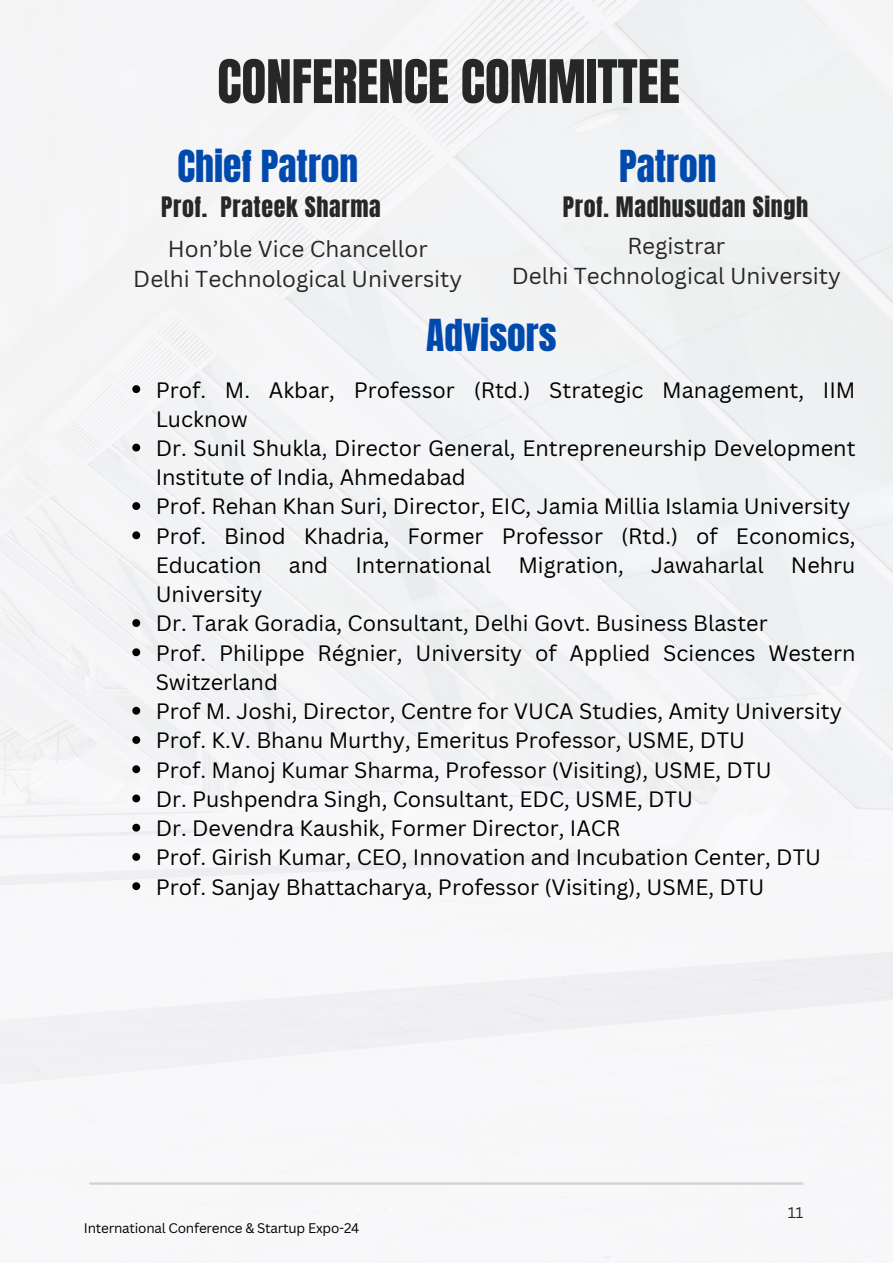
<style>
.page{position:relative;width:893px;height:1264px;background:#fff}
.page>*{position:absolute;margin:0;border:0;box-sizing:border-box;transform-origin:0 0}
.t1{font:51px "Anton";color:#272727}
.t2{font:37.5px "Anton";color:#004aad}
.t3{font:24px "Anton";letter-spacing:.025em;color:#272727}
.t4{font:22.5px "Canva Sans";color:#272727}
.t5{font:21.6px/29.2px "Canva Sans";color:#000}
.t6{font:15px "Canva Sans";color:#272727}
.t7{font:13.5px "Canva Sans";letter-spacing:-.02em;color:#000}
</style>
<div class="page">
<div style="left:0;top:0;width:892px;height:1262px;background:#f5f4f6"></div>
<svg style="left:119px;top:70px;width:19px;height:19px"></svg>
<hr style="left:89px;top:1182px;width:714px;height:2px;background:#d1d1d1">
<svg style="left:132px;top:385px;width:8px;height:8px"></svg>
<svg style="left:132px;top:443px;width:8px;height:8px"></svg>
<svg style="left:132px;top:502px;width:8px;height:8px"></svg>
<svg style="left:132px;top:531px;width:8px;height:8px"></svg>
<svg style="left:132px;top:619px;width:8px;height:8px"></svg>
<svg style="left:132px;top:648px;width:8px;height:8px"></svg>
<svg style="left:132px;top:706px;width:8px;height:8px"></svg>
<svg style="left:132px;top:736px;width:8px;height:8px"></svg>
<svg style="left:132px;top:765px;width:8px;height:8px"></svg>
<svg style="left:132px;top:794px;width:8px;height:8px"></svg>
<svg style="left:132px;top:823px;width:8px;height:8px"></svg>
<svg style="left:132px;top:853px;width:8px;height:7px"></svg>
<svg style="left:132px;top:882px;width:8px;height:8px"></svg>
<p class="t1" style="left:217px;top:45px;width:464px">CONFERENCE COMMITTEE</p>
<p class="t2" style="left:177px;top:140px;width:182px">Chief Patron</p>
<p class="t2" style="left:619px;top:140px;width:99px">Patron</p>
<p class="t3" style="left:161px;top:189px;width:221px">Prof. Prateek Sharma</p>
<p class="t3" style="left:563px;top:189px;width:247px">Prof. Madhusudan Singh</p>
<p class="t4" style="left:168px;top:233px;width:261px">Hon’ble Vice Chancellor</p>
<p class="t4" style="left:133px;top:263px;width:330px">Delhi Technological University</p>
<p class="t4" style="left:627px;top:230px;width:99px">Registrar</p>
<p class="t4" style="left:512px;top:260px;width:330px">Delhi Technological University</p>
<p class="t2" style="left:426px;top:308px;width:132px">Advisors</p>
<p class="t5" style="left:156px;top:374px;width:701px">Prof. M. Akbar, Professor (Rtd.) Strategic Management, IIM<br>Lucknow</p>
<p class="t5" style="left:156px;top:433px;width:701px">Dr. Sunil Shukla, Director General, Entrepreneurship Development<br>Institute of India, Ahmedabad</p>
<p class="t5" style="left:156px;top:491px;width:696px">Prof. Rehan Khan Suri, Director, EIC, Jamia Millia Islamia University</p>
<p class="t5" style="left:156px;top:520px;width:701px">Prof. Binod Khadria, Former Professor (Rtd.) of Economics,<br>Education</p>
<p class="t5" style="left:289px;top:550px;width:41px">and</p>
<p class="t5" style="left:355px;top:550px;width:137px">International</p>
<p class="t5" style="left:518px;top:550px;width:107px">Migration,</p>
<p class="t5" style="left:651px;top:550px;width:114px">Jawaharlal</p>
<p class="t5" style="left:790px;top:550px;width:66px">Nehru</p>
<p class="t5" style="left:156px;top:579px;width:108px">University</p>
<p class="t5" style="left:156px;top:608px;width:613px">Dr. Tarak Goradia, Consultant, Delhi Govt. Business Blaster</p>
<p class="t5" style="left:156px;top:637px;width:701px">Prof. Philippe Régnier, University of Applied Sciences Western<br>Switzerland</p>
<p class="t5" style="left:156px;top:696px;width:687px">Prof M. Joshi, Director, Centre for VUCA Studies, Amity University</p>
<p class="t5" style="left:156px;top:725px;width:590px">Prof. K.V. Bhanu Murthy, Emeritus Professor, USME, DTU</p>
<p class="t5" style="left:156px;top:754px;width:617px">Prof. Manoj Kumar Sharma, Professor (Visiting), USME, DTU</p>
<p class="t5" style="left:156px;top:783px;width:539px">Dr. Pushpendra Singh, Consultant, EDC, USME, DTU</p>
<p class="t5" style="left:156px;top:813px;width:466px">Dr. Devendra Kaushik, Former Director, IACR</p>
<p class="t5" style="left:156px;top:842px;width:667px">Prof. Girish Kumar, CEO, Innovation and Incubation Center, DTU</p>
<p class="t5" style="left:156px;top:871px;width:610px">Prof. Sanjay Bhattacharya, Professor (Visiting), USME, DTU</p>
<p class="t7" style="left:84px;top:1218px;width:277px">International Conference &amp; Startup Expo-24</p>
<p class="t6" style="left:787px;top:1201px;width:17px">11</p>
</div>
